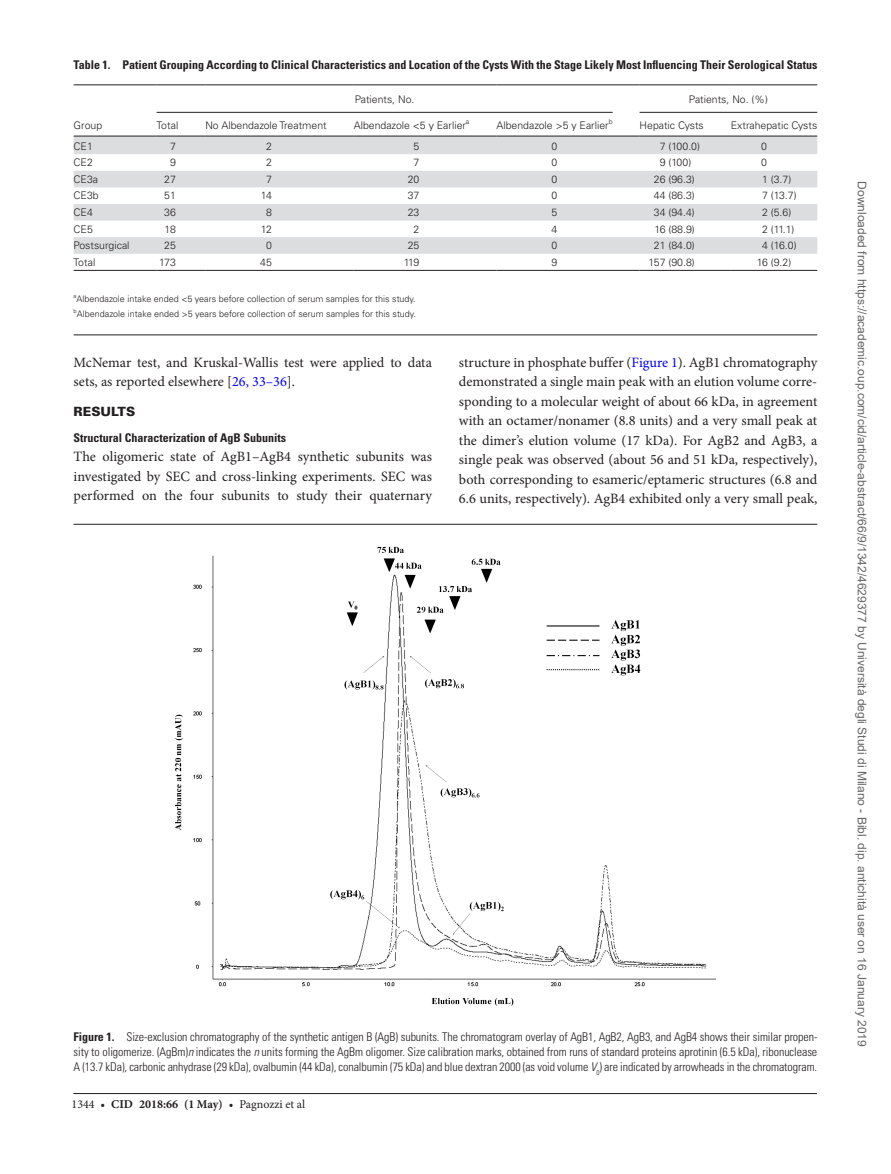
<style>
.page{position:relative;width:891px;height:1174px;background:#fff}
.page>*{position:absolute;margin:0;border:0;box-sizing:border-box;transform-origin:0 0}
.t1{font:14.25px/19.5px "Minion Pro";color:#231f20;text-align:justify}
.t2{font:900 12.75px "Univers LT Std";color:#231f20}
.t3{font:300 condensed 12px/15px "Univers LT Std";letter-spacing:-.005em;color:#231f20;text-align:justify}
.t4{font:700 condensed 12px "Univers LT Std";color:#231f20}
.t5{font:12px "Arial";color:#666}
.t6{font:12px "Minion Pro";color:#231f20}
.t7{font:300 10.5px "Univers LT Std";color:#231f20}
.t8{font:300 9px "Univers LT Std";color:#231f20}
.t9{font:300 6px "Univers LT Std";color:#231f20}
.s1{color:#00f}
.s2{font-weight:700}
.s3{font-style:italic}
</style>
<div class="page">
<hr style="left:73px;top:1093px;width:744px;height:1px;background:#231f20">
<hr style="left:74px;top:335px;width:743px;height:1px;background:#231f20">
<svg style="left:74px;top:85px;width:743px;height:51px"></svg>
<svg style="left:74px;top:137px;width:743px;height:117px;fill:#dcdddf"></svg>
<hr style="left:74px;top:84px;width:83px;height:1px;background:#231f20">
<hr style="left:157px;top:84px;width:48px;height:1px;background:#231f20">
<hr style="left:205px;top:84px;width:149px;height:1px;background:#231f20">
<hr style="left:354px;top:84px;width:142px;height:1px;background:#231f20">
<hr style="left:496px;top:84px;width:144px;height:1px;background:#231f20">
<hr style="left:640px;top:84px;width:91px;height:1px;background:#231f20">
<hr style="left:731px;top:84px;width:86px;height:1px;background:#231f20">
<hr style="left:157px;top:136px;width:48px;height:1px;background:#231f20">
<hr style="left:205px;top:136px;width:149px;height:1px;background:#231f20">
<hr style="left:354px;top:136px;width:142px;height:1px;background:#231f20">
<hr style="left:496px;top:136px;width:144px;height:1px;background:#231f20">
<hr style="left:640px;top:136px;width:91px;height:1px;background:#231f20">
<hr style="left:731px;top:136px;width:86px;height:1px;background:#231f20">
<hr style="left:74px;top:136px;width:83px;height:1px;background:#231f20">
<hr style="left:74px;top:270px;width:83px;height:1px;background:#231f20">
<hr style="left:157px;top:270px;width:48px;height:1px;background:#231f20">
<hr style="left:205px;top:270px;width:149px;height:1px;background:#231f20">
<hr style="left:354px;top:270px;width:142px;height:1px;background:#231f20">
<hr style="left:496px;top:270px;width:144px;height:1px;background:#231f20">
<hr style="left:640px;top:270px;width:91px;height:1px;background:#231f20">
<hr style="left:731px;top:270px;width:86px;height:1px;background:#231f20">
<hr style="left:157px;top:112px;width:456px;height:1px;background:#231f20">
<hr style="left:640px;top:112px;width:177px;height:1px;background:#231f20">
<hr style="left:74px;top:524px;width:743px;height:1px;background:#231f20">
<img style="left:175px;top:546px;width:541px;height:460px">
<p class="t4" style="left:74px;top:57px;width:745px">Table 1. Patient Grouping According to Clinical Characteristics and Location of the Cysts With the Stage Likely Most Influencing Their Serological Status</p>
<p class="t7" style="left:74px;top:119px;width:30px">Group</p>
<p class="t7" style="left:355px;top:93px;width:61px">Patients, No.</p>
<p class="t7" style="left:689px;top:93px;width:81px">Patients, No. (%)</p>
<p class="t7" style="left:157px;top:119px;width:23px">Total</p>
<p class="t7" style="left:205px;top:119px;width:123px">No Albendazole Treatment</p>
<p class="t7" style="left:354px;top:119px;width:117px">Albendazole &lt;5 y Earlier<sup>a</sup></p>
<p class="t7" style="left:496px;top:119px;width:118px">Albendazole &gt;5 y Earlier<sup>b</sup></p>
<p class="t7" style="left:640px;top:119px;width:66px">Hepatic Cysts</p>
<p class="t7" style="left:731px;top:119px;width:88px">Extrahepatic Cysts</p>
<p class="t7" style="left:74px;top:140px;width:21px">CE1</p>
<p class="t7" style="left:170px;top:140px;width:7px">7</p>
<p class="t7" style="left:266px;top:140px;width:7px">2</p>
<p class="t7" style="left:414px;top:140px;width:7px">5</p>
<p class="t7" style="left:552px;top:140px;width:7px">0</p>
<p class="t7" style="left:660px;top:140px;width:42px">7 (100.0)</p>
<p class="t7" style="left:761px;top:140px;width:7px">0</p>
<p class="t7" style="left:74px;top:156px;width:21px">CE2</p>
<p class="t7" style="left:170px;top:156px;width:7px">9</p>
<p class="t7" style="left:266px;top:156px;width:7px">2</p>
<p class="t7" style="left:414px;top:156px;width:7px">7</p>
<p class="t7" style="left:552px;top:156px;width:7px">0</p>
<p class="t7" style="left:660px;top:156px;width:33px">9 (100)</p>
<p class="t7" style="left:761px;top:156px;width:7px">0</p>
<p class="t7" style="left:74px;top:173px;width:26px">CE3a</p>
<p class="t7" style="left:164px;top:173px;width:13px">27</p>
<p class="t7" style="left:266px;top:173px;width:7px">7</p>
<p class="t7" style="left:408px;top:173px;width:13px">20</p>
<p class="t7" style="left:552px;top:173px;width:7px">0</p>
<p class="t7" style="left:654px;top:173px;width:42px">26 (96.3)</p>
<p class="t7" style="left:762px;top:173px;width:31px">1 (3.7)</p>
<p class="t7" style="left:74px;top:189px;width:27px">CE3b</p>
<p class="t7" style="left:164px;top:189px;width:13px">51</p>
<p class="t7" style="left:261px;top:189px;width:13px">14</p>
<p class="t7" style="left:408px;top:189px;width:13px">37</p>
<p class="t7" style="left:552px;top:189px;width:7px">0</p>
<p class="t7" style="left:654px;top:189px;width:42px">44 (86.3)</p>
<p class="t7" style="left:762px;top:189px;width:36px">7 (13.7)</p>
<p class="t7" style="left:74px;top:206px;width:21px">CE4</p>
<p class="t7" style="left:164px;top:206px;width:13px">36</p>
<p class="t7" style="left:266px;top:206px;width:7px">8</p>
<p class="t7" style="left:408px;top:206px;width:13px">23</p>
<p class="t7" style="left:552px;top:206px;width:7px">5</p>
<p class="t7" style="left:654px;top:206px;width:42px">34 (94.4)</p>
<p class="t7" style="left:762px;top:206px;width:31px">2 (5.6)</p>
<p class="t7" style="left:74px;top:223px;width:21px">CE5</p>
<p class="t7" style="left:165px;top:223px;width:13px">18</p>
<p class="t7" style="left:261px;top:223px;width:13px">12</p>
<p class="t7" style="left:414px;top:223px;width:7px">2</p>
<p class="t7" style="left:552px;top:223px;width:7px">4</p>
<p class="t7" style="left:654px;top:223px;width:42px">16 (88.9)</p>
<p class="t7" style="left:762px;top:223px;width:34px">2 (11.1)</p>
<p class="t7" style="left:74px;top:239px;width:58px">Postsurgical</p>
<p class="t7" style="left:164px;top:239px;width:13px">25</p>
<p class="t7" style="left:266px;top:239px;width:7px">0</p>
<p class="t7" style="left:408px;top:239px;width:13px">25</p>
<p class="t7" style="left:552px;top:239px;width:7px">0</p>
<p class="t7" style="left:654px;top:239px;width:42px">21 (84.0)</p>
<p class="t7" style="left:762px;top:239px;width:36px">4 (16.0)</p>
<p class="t7" style="left:74px;top:256px;width:23px">Total</p>
<p class="t7" style="left:159px;top:256px;width:18px">173</p>
<p class="t7" style="left:260px;top:256px;width:13px">45</p>
<p class="t7" style="left:404px;top:256px;width:17px">119</p>
<p class="t7" style="left:552px;top:256px;width:7px">9</p>
<p class="t7" style="left:649px;top:256px;width:48px">157 (90.8)</p>
<p class="t7" style="left:757px;top:256px;width:36px">16 (9.2)</p>
<p class="t9" style="left:74px;top:292px;width:4px">a</p>
<p class="t8" style="left:77px;top:294px;width:341px">Albendazole intake ended &lt;5 years before collection of serum samples for this study.</p>
<p class="t9" style="left:74px;top:307px;width:5px">b</p>
<p class="t8" style="left:77px;top:309px;width:341px">Albendazole intake ended &gt;5 years before collection of serum samples for this study.</p>
<p class="t1" style="left:74px;top:352px;width:360px">McNemar test, and Kruskal-Wallis test were applied to data sets, as reported elsewhere [<span class="s1">26, 33–36</span>].</p>
<p class="t2" style="left:74px;top:404px;width:63px">RESULTS</p>
<p class="t4" style="left:74px;top:430px;width:214px">Structural Characterization of AgB Subunits</p>
<p class="t1" style="left:74px;top:447px;width:360px">The oligomeric state of AgB1–AgB4 synthetic subunits was investigated by SEC and cross-linking experiments. SEC was performed on the four subunits to study their quaternary</p>
<p class="t1" style="left:459px;top:352px;width:360px">structure in phosphate buffer (<span class="s1">Figure 1</span>). AgB1 chromatography demonstrated a single main peak with an elution volume corre&shy;sponding to a molecular weight of about 66 kDa, in agreement with an octamer/nonamer (8.8 units) and a very small peak at the dimer’s elution volume (17 kDa). For AgB2 and AgB3, a single peak was observed (about 56 and 51 kDa, respectively), both corresponding to esameric/eptameric structures (6.8 and 6.6 units, respectively). AgB4 exhibited only a very small peak,</p>
<p class="t3" style="left:74px;top:1029px;width:745px"><span class="s2">Figure 1.</span> Size-exclusion chromatography of the synthetic antigen B (AgB) subunits. The chromatogram overlay of AgB1, AgB2, AgB3, and AgB4 shows their similar propen&shy;sity to oligomerize. (AgBm)<span class="s3">n</span> indicates the <span class="s3">n</span> units forming the AgBm oligomer. Size calibration marks, obtained from runs of standard proteins aprotinin (6.5 kDa), ribonuclease A (13.7 kDa), carbonic anhydrase (29 kDa), ovalbumin (44 kDa), conalbumin (75 kDa) and blue dextran 2000 (as void volume <span class="s3">V</span><sub>0</sub>) are indicated by arrowheads in the chromatogram.</p>
<p class="t6" style="left:72px;top:1096px;width:235px">1344 • <span class="s2">CID 2018:66 (1 May)</span> • Pagnozzi et al</p>
<p class="t5" style="left:866px;top:181px;width:867px;rotate:90deg">Downloaded from https://academic.oup.com/cid/article-abstract/66/9/1342/4629377 by Università degli Studi di Milano - Bibl. dip. antichità user on 16 January 2019</p>
</div>
